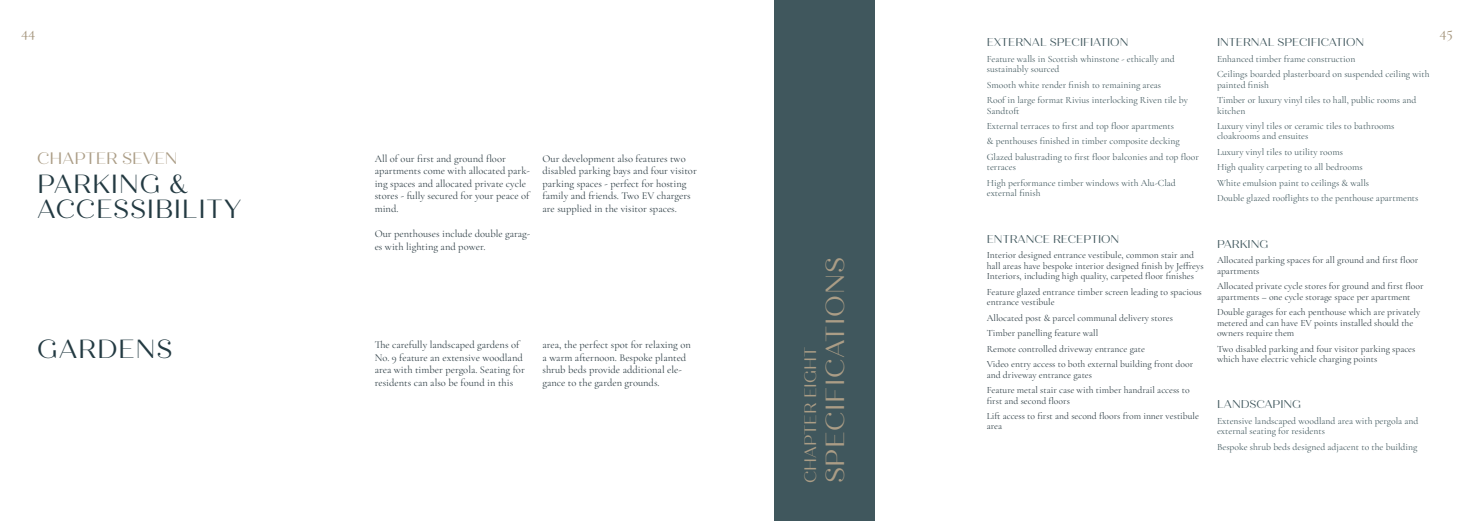
<style>
.page{position:relative;width:1474px;height:521px;background:#fff}
.page>*{position:absolute;margin:0;border:0;box-sizing:border-box;transform-origin:0 0}
.t1{font:26.25px/25.4px "Quiche Display";letter-spacing:.03em;color:#233a42}
.t2{font:26.25px "Quiche Display";letter-spacing:.03em;color:#ab9d86}
.t3{font:16.62px "Quiche Display";color:#ab9d86}
.t4{font:500 15.75px "Cormorant Garamond";color:#ab9d86}
.t5{font:11.38px "Quiche Display";color:#40575d}
.t6{font:10.5px/12.6px "Cormorant Garamond";color:#2d3d44}
.t7{font:9.62px/10.5px "Cormorant Garamond";color:#2d3d44}
.t8{font:9.62px/15.5px "Cormorant Garamond";color:#40575d}
</style>
<div class="page">
<div style="left:774px;top:0;width:100px;height:521px;background:#40575d"></div>
<h3 class="t4" style="left:21px;top:22px;width:16px">44</h3>
<h3 class="t4" style="left:1439px;top:22px;width:15px">45</h3>
<p class="t5" style="left:986px;top:35px;width:143px">EXTERNAL SPECIFIATION</p>
<p class="t8" style="left:986px;top:53px;width:189px;line-height:10.5px">Feature walls in Scottish whinstone - ethically and sustainably sourced</p>
<p class="t8" style="left:986px;top:77px;width:203px">Smooth white render finish to remaining areas<br>Roof in large format Rivius interlocking Riven tile by</p>
<p class="t8" style="left:986px;top:103px;width:214px">Sandtoft<br>External terraces to first and top floor apartments<br>&amp; penthouses finished in timber composite decking Glazed balustrading to first floor balconies and top floor</p>
<p class="t8" style="left:986px;top:160px;width:191px">terraces<br>High performance timber windows with Alu-Clad</p>
<p class="t8" style="left:986px;top:185px;width:55px">external finish</p>
<p class="t5" style="left:986px;top:232px;width:134px">ENTRANCE RECEPTION</p>
<p class="t7" style="left:986px;top:250px;width:218px">Interior designed entrance vestibule, common stair and hall areas have bespoke interior designed finish by Jeffreys<br>Interiors, including high quality, carpeted floor finishes</p>
<p class="t7" style="left:986px;top:286px;width:216px">Feature glazed entrance timber screen leading to spacious entrance vestibule</p>
<p class="t7" style="left:986px;top:310px;width:208px;line-height:15.5px">Allocated post &amp; parcel communal delivery stores Timber panelling feature wall<br>Remote controlled driveway entrance gate<br>Video entry access to both external building front door</p>
<p class="t7" style="left:986px;top:367px;width:204px;line-height:15.5px">and driveway entrance gates<br>Feature metal stair case with timber handrail access to</p>
<p class="t7" style="left:986px;top:393px;width:214px;line-height:15.5px">first and second floors<br>Lift access to first and second floors from inner vestibule</p>
<p class="t7" style="left:986px;top:421px;width:17px">area</p>
<p class="t5" style="left:1216px;top:35px;width:149px">INTERNAL SPECIFICATION</p>
<p class="t8" style="left:1216px;top:51px;width:214px">Enhanced timber frame construction<br>Ceilings boarded plasterboard on suspended ceiling with</p>
<p class="t8" style="left:1216px;top:77px;width:201px">painted finish<br>Timber or luxury vinyl tiles to hall, public rooms and</p>
<p class="t8" style="left:1216px;top:103px;width:179px">kitchen<br>Luxury vinyl tiles or ceramic tiles to bathrooms</p>
<p class="t8" style="left:1216px;top:129px;width:203px">cloakrooms and ensuites<br>Luxury vinyl tiles to utility rooms<br>High quality carpeting to all bedrooms<br>White emulsion paint to ceilings &amp; walls<br>Double glazed rooflights to the penthouse apartments</p>
<p class="t5" style="left:1216px;top:237px;width:53px">PARKING</p>
<p class="t7" style="left:1216px;top:255px;width:203px">Allocated parking spaces for all ground and first floor apartments</p>
<p class="t7" style="left:1216px;top:281px;width:208px">Allocated private cycle stores for ground and first floor apartments – one cycle storage space per apartment</p>
<p class="t7" style="left:1216px;top:307px;width:205px">Double garages for each penthouse which are privately metered and can have EV points installed should the owners require them</p>
<p class="t7" style="left:1216px;top:343px;width:200px">Two disabled parking and four visitor parking spaces which have electric vehicle charging points</p>
<p class="t5" style="left:1216px;top:398px;width:86px">LANDSCAPING</p>
<p class="t8" style="left:1216px;top:416px;width:203px;line-height:10.5px">Extensive landscaped woodland area with pergola and external seating for residents</p>
<p class="t8" style="left:1216px;top:439px;width:202px">Bespoke shrub beds designed adjacent to the building</p>
<h2 class="t3" style="left:37px;top:148px;width:142px">CHAPTER SEVEN</h2>
<p class="t6" style="left:375px;top:152px;width:157px">All of our first and ground floor apartments come with allocated park&shy;ing spaces and allocated private cycle stores - fully secured for your peace of mind.</p>
<p class="t6" style="left:375px;top:228px;width:157px">Our penthouses include double garag&shy;es with lighting and power.</p>
<p class="t6" style="left:542px;top:152px;width:156px">Our development also features two disabled parking bays and four visitor parking spaces - perfect for hosting family and friends. Two EV chargers are supplied in the visitor spaces.</p>
<h1 class="t1" style="left:37px;top:171px;width:206px">PARKING &amp;<br>ACCESSIBILITY</h1>
<h1 class="t2" style="left:819px;top:483px;width:228px;rotate:-90deg">SPECIFICATIONS</h1>
<h1 class="t1" style="left:37px;top:337px;width:137px">GARDENS</h1>
<p class="t6" style="left:375px;top:338px;width:152px">The carefully landscaped gardens of No. 9 feature an extensive woodland area with timber pergola. Seating for residents can also be found in this</p>
<p class="t6" style="left:542px;top:338px;width:150px">area, the perfect spot for relaxing on a warm afternoon. Bespoke planted shrub beds provide additional ele&shy;gance to the garden grounds.</p>
<h2 class="t3" style="left:800px;top:483px;width:138px;rotate:-90deg">CHAPTER EIGHT</h2>
</div>
